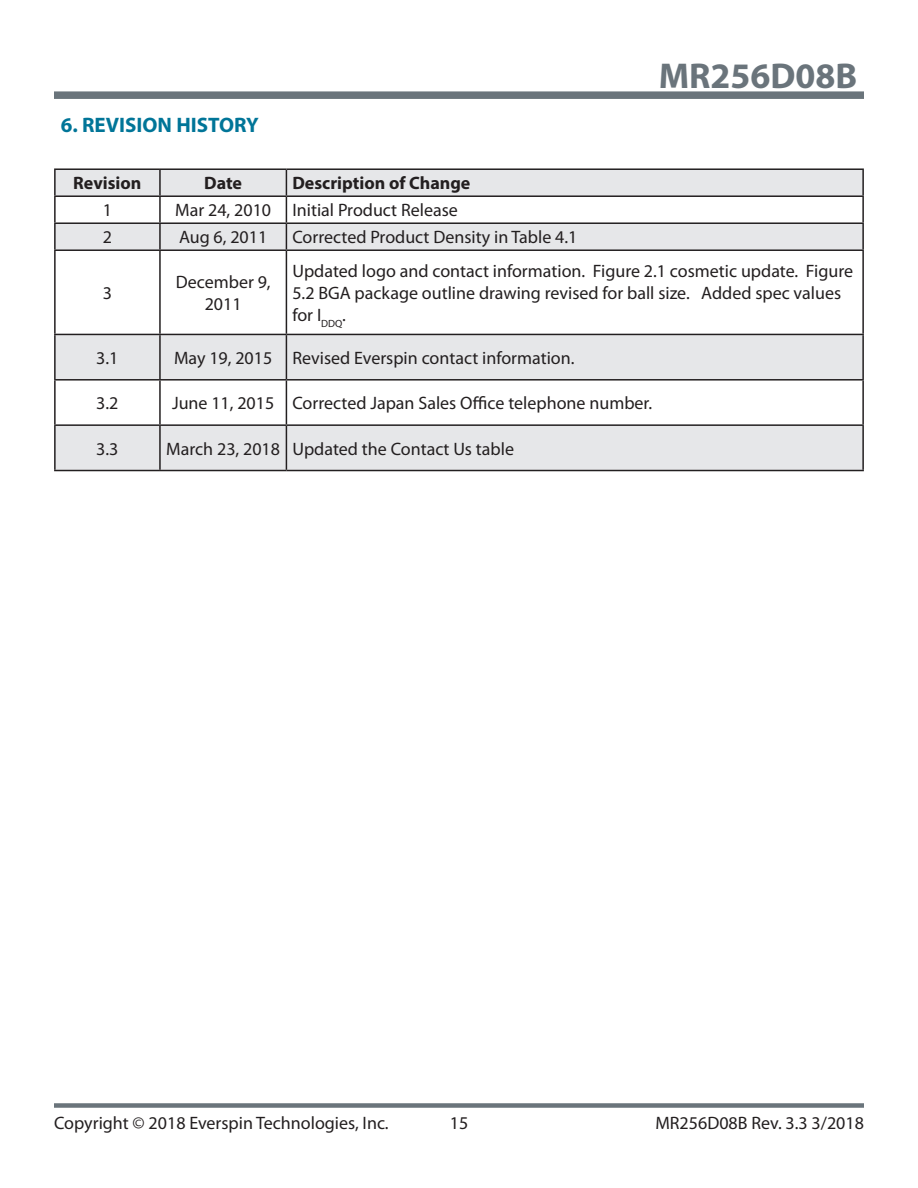
<style>
.page{position:relative;width:918px;height:1188px;background:#fff}
.page>*{position:absolute;margin:0;border:0;box-sizing:border-box;transform-origin:0 0}
.t1{font:700 36px "Myriad Pro";color:#6a747b}
.t2{font:700 21px "Myriad Pro";color:#007598}
.t3{font:18px/21.6px "Myriad Pro";color:#231f20;text-align:center}
.t4{font:700 18px "Myriad Pro";color:#231f20}
</style>
<div class="page">
<div style="left:54px;top:1103px;width:810px;height:5px;background:#6a747b"></div>
<div style="left:54px;top:91px;width:810px;height:8px;background:#6a747b"></div>
<svg style="left:56px;top:170px;width:806px;height:300px"></svg>
<hr style="left:54px;top:168px;width:106px;height:2px;background:#231f20">
<hr style="left:54px;top:170px;width:2px;height:25px;background:#231f20">
<hr style="left:160px;top:168px;width:126px;height:2px;background:#231f20">
<hr style="left:159px;top:170px;width:2px;height:25px;background:#231f20">
<hr style="left:286px;top:168px;width:578px;height:2px;background:#231f20">
<hr style="left:862px;top:170px;width:2px;height:25px;background:#231f20">
<hr style="left:54px;top:195px;width:106px;height:2px;background:#231f20">
<hr style="left:54px;top:197px;width:2px;height:25px;background:#231f20">
<hr style="left:160px;top:195px;width:126px;height:2px;background:#231f20">
<hr style="left:159px;top:197px;width:2px;height:25px;background:#231f20">
<hr style="left:286px;top:195px;width:578px;height:2px;background:#231f20">
<hr style="left:862px;top:197px;width:2px;height:25px;background:#231f20">
<hr style="left:54px;top:222px;width:106px;height:2px;background:#231f20">
<hr style="left:54px;top:224px;width:2px;height:25px;background:#231f20">
<hr style="left:160px;top:222px;width:126px;height:2px;background:#231f20">
<hr style="left:159px;top:224px;width:2px;height:25px;background:#231f20">
<hr style="left:286px;top:222px;width:578px;height:2px;background:#231f20">
<svg style="left:286px;top:170px;width:1px;height:79px"></svg>
<hr style="left:862px;top:224px;width:2px;height:25px;background:#231f20">
<hr style="left:54px;top:249px;width:106px;height:2px;background:#231f20">
<hr style="left:54px;top:251px;width:2px;height:83px;background:#231f20">
<hr style="left:160px;top:249px;width:126px;height:2px;background:#231f20">
<hr style="left:159px;top:251px;width:2px;height:83px;background:#231f20">
<hr style="left:286px;top:249px;width:578px;height:2px;background:#231f20">
<hr style="left:286px;top:251px;width:1px;height:83px;background:#231f20">
<hr style="left:862px;top:251px;width:2px;height:83px;background:#231f20">
<hr style="left:54px;top:334px;width:106px;height:1px;background:#231f20">
<hr style="left:54px;top:335px;width:2px;height:44px;background:#231f20">
<hr style="left:160px;top:334px;width:126px;height:1px;background:#231f20">
<hr style="left:159px;top:335px;width:2px;height:44px;background:#231f20">
<hr style="left:286px;top:334px;width:578px;height:1px;background:#231f20">
<hr style="left:286px;top:335px;width:1px;height:44px;background:#231f20">
<hr style="left:862px;top:335px;width:2px;height:44px;background:#231f20">
<hr style="left:54px;top:379px;width:106px;height:2px;background:#231f20">
<hr style="left:54px;top:381px;width:2px;height:43px;background:#231f20">
<hr style="left:160px;top:379px;width:126px;height:2px;background:#231f20">
<hr style="left:159px;top:381px;width:2px;height:43px;background:#231f20">
<hr style="left:286px;top:379px;width:578px;height:2px;background:#231f20">
<hr style="left:286px;top:381px;width:1px;height:43px;background:#231f20">
<hr style="left:862px;top:381px;width:2px;height:43px;background:#231f20">
<hr style="left:54px;top:424px;width:106px;height:2px;background:#231f20">
<hr style="left:54px;top:426px;width:2px;height:44px;background:#231f20">
<hr style="left:160px;top:424px;width:126px;height:2px;background:#231f20">
<hr style="left:159px;top:426px;width:2px;height:44px;background:#231f20">
<hr style="left:286px;top:424px;width:578px;height:2px;background:#231f20">
<hr style="left:286px;top:426px;width:1px;height:44px;background:#231f20">
<hr style="left:862px;top:426px;width:2px;height:44px;background:#231f20">
<hr style="left:54px;top:470px;width:106px;height:1px;background:#231f20">
<hr style="left:160px;top:470px;width:126px;height:1px;background:#231f20">
<hr style="left:286px;top:470px;width:578px;height:1px;background:#231f20">
<p class="t2" style="left:61px;top:111px;width:200px">6. REVISION HISTORY</p>
<h1 class="t1" style="left:659px;top:53px;width:200px">MR256D08B</h1>
<p class="t4" style="left:73px;top:172px;width:70px">Revision</p>
<p class="t4" style="left:204px;top:172px;width:39px">Date</p>
<p class="t4" style="left:292px;top:171px;width:180px">Description of Change</p>
<p class="t3" style="left:103px;top:199px;width:11px">1</p>
<p class="t3" style="left:175px;top:199px;width:284px">Mar 24, 2010 Initial Product Release</p>
<p class="t3" style="left:103px;top:226px;width:11px">2</p>
<p class="t3" style="left:179px;top:226px;width:90px">Aug 6, 2011</p>
<p class="t3" style="left:292px;top:226px;width:287px">Corrected Product Density in Table 4.1</p>
<p class="t3" style="left:103px;top:282px;width:11px">3</p>
<p class="t3" style="left:176px;top:271px;width:96px">December 9,<br>2011</p>
<p class="t3" style="left:292px;top:260px;width:562px;text-align:left">Updated logo and contact information. Figure 2.1 cosmetic update. Figure<br>5.2 BGA package outline drawing revised for ball size. Added spec values for I<sub>DDQ</sub>.</p>
<p class="t3" style="left:96px;top:347px;width:24px">3.1</p>
<p class="t3" style="left:174px;top:347px;width:402px">May 19, 2015 Revised Everspin contact information.</p>
<p class="t3" style="left:96px;top:392px;width:24px">3.2</p>
<p class="t3" style="left:172px;top:392px;width:482px">June 11, 2015 Corrected Japan Sales Office telephone number.</p>
<p class="t3" style="left:96px;top:437px;width:24px">3.3</p>
<p class="t3" style="left:166px;top:437px;width:349px">March 23, 2018 Updated the Contact Us table</p>
<p class="t3" style="left:54px;top:1112px;width:336px">Copyright © 2018 Everspin Technologies, Inc.</p>
<p class="t3" style="left:450px;top:1112px;width:20px">15</p>
<p class="t3" style="left:655px;top:1112px;width:210px">MR256D08B Rev. 3.3 3/2018</p>
</div>
